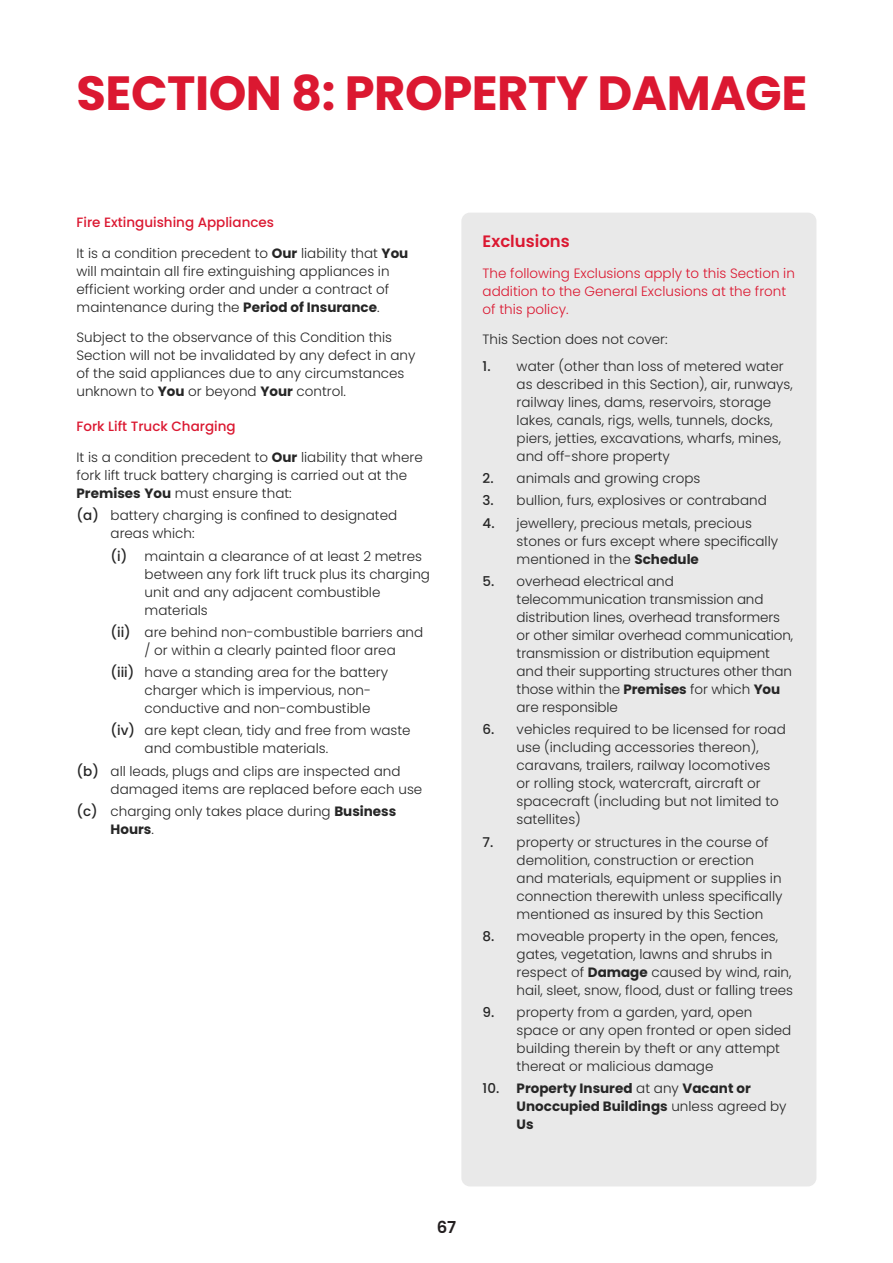
<style>
.page{position:relative;width:893px;height:1263px;background:#fff}
.page>*{position:absolute;margin:0;border:0;box-sizing:border-box;transform-origin:0 0}
.A4_Page_Title_NOTOC{font:700 48px "Poppins";letter-spacing:-.01em;color:#db1831}
.Subtitle_L1_Red{font:600 16.5px "Poppins";color:#db1831}
.t1{font:600 16.5px "Poppins";color:#231f20}
.t2{font:300 13.5px/18px "Poppins";color:#262626}
.Body_Colour{font:300 13.5px/18px "Poppins";color:#db1831}
.t3{font:700 13.5px/18px "Poppins";color:#262626}
.Subtitle_L2_Red{font:500 13.5px "Poppins";color:#db1831}
.s1{font-weight:700}
.s2{font-weight:500}
.s3{font-weight:300}
</style>
<div class="page">
<div style="left:461px;top:213px;width:355px;height:973px;background:#e9e9e9;border-radius:9px"></div>
<p class="A4_Page_Title_NOTOC" style="left:77px;top:66px;width:732px">SECTION 8: PROPERTY DAMAGE</p>
<p class="Subtitle_L2_Red" style="left:77px;top:214px;width:199px">Fire Extinguishing Appliances</p>
<p class="t2" style="left:77px;top:244px;width:333px">It is a condition precedent to <span class="s1">Our</span> liability that <span class="s1">You </span>will maintain all fire extinguishing appliances in efficient working order and under a contract of maintenance during the <span class="s1">Period of Insurance</span>.</p>
<p class="t2" style="left:77px;top:329px;width:340px">Subject to the observance of this Condition this Section will not be invalidated by any defect in any of the said appliances due to any circumstances unknown to <span class="s1">You</span> or beyond <span class="s1">Your</span> control.</p>
<p class="Subtitle_L2_Red" style="left:77px;top:419px;width:161px">Fork Lift Truck Charging</p>
<p class="t2" style="left:77px;top:448px;width:348px">It is a condition precedent to <span class="s1">Our</span> liability that where fork lift truck battery charging is carried out at the<br><span class="s1">Premises You</span> must ensure that:</p>
<p class="t2" style="left:111px;top:507px;width:288px;text-indent:-34px"><span class="s2">(a)</span> battery charging is confined to designated areas which:</p>
<p class="t2" style="left:145px;top:547px;width:287px;text-indent:-34px"><span class="s2">(i)</span> maintain a clearance of at least 2 metres between any fork lift truck plus its charging unit and any adjacent combustible materials</p>
<p class="t2" style="left:111px;top:623px;width:314px;text-align:center"><span class="s2">(ii)</span> are behind non-combustible barriers and / or within a clearly painted floor area</p>
<p class="t2" style="left:145px;top:663px;width:245px;text-indent:-34px"><span class="s2">(iii)</span> have a standing area for the battery charger which is impervious, non&shy;conductive and non-combustible</p>
<p class="t2" style="left:145px;top:722px;width:267px;text-indent:-34px"><span class="s2">(iv)</span> are kept clean, tidy and free from waste and combustible materials.</p>
<p class="t2" style="left:111px;top:762px;width:313px;text-indent:-34px"><span class="s2">(b)</span> all leads, plugs and clips are inspected and damaged items are replaced before each use</p>
<p class="t2" style="left:111px;top:802px;width:287px;text-indent:-34px"><span class="s2">(c)</span> charging only takes place during <span class="s1">Business<br>Hours</span>.</p>
<p class="Subtitle_L1_Red" style="left:483px;top:232px;width:89px">Exclusions</p>
<p class="Body_Colour" style="left:483px;top:264px;width:314px">The following Exclusions apply to this Section in addition to the General Exclusions at the front of this policy.</p>
<p class="t2" style="left:483px;top:331px;width:187px">This Section does not cover:</p>
<p class="t2" style="left:517px;top:357px;width:278px;text-indent:-34px"><span class="s2">1.</span> water (other than loss of metered water as described in this Section), air, runways, railway lines, dams, reservoirs, storage lakes, canals, rigs, wells, tunnels, docks, piers, jetties, excavations, wharfs, mines, and off-shore property</p>
<p class="t2" style="left:483px;top:469px;width:219px"><span class="s2">2.</span> animals and growing crops</p>
<p class="t2" style="left:483px;top:492px;width:286px"><span class="s2">3.</span> bullion, furs, explosives or contraband</p>
<p class="t2" style="left:517px;top:514px;width:263px;text-indent:-34px"><span class="s2">4.</span> jewellery, precious metals, precious stones or furs except where specifically mentioned in the <span class="s1">Schedule</span></p>
<p class="t2" style="left:517px;top:572px;width:278px;text-indent:-34px"><span class="s2">5.</span> overhead electrical and telecommunication transmission and distribution lines, overhead transformers or other similar overhead communication, transmission or distribution equipment and their supporting structures other than those within the <span class="s1">Premises</span> for which <span class="s1">You </span>are responsible</p>
<p class="t2" style="left:517px;top:720px;width:271px;text-indent:-34px"><span class="s2">6.</span> vehicles required to be licensed for road use (including accessories thereon), caravans, trailers, railway locomotives or rolling stock, watercraft, aircraft or spacecraft (including but not limited to satellites)</p>
<p class="t2" style="left:517px;top:833px;width:267px;text-indent:-34px"><span class="s2">7.</span> property or structures in the course of demolition, construction or erection and materials, equipment or supplies in connection therewith unless specifically mentioned as insured by this Section</p>
<p class="t2" style="left:517px;top:927px;width:278px;text-indent:-34px"><span class="s2">8.</span> moveable property in the open, fences, gates, vegetation, lawns and shrubs in respect of <span class="s1">Damage</span> caused by wind, rain, hail, sleet, snow, flood, dust or falling trees</p>
<p class="t2" style="left:517px;top:1003px;width:276px;text-indent:-34px"><span class="s2">9.</span> property from a garden, yard, open space or any open fronted or open sided building therein by theft or any attempt thereat or malicious damage</p>
<p class="t3" style="left:517px;top:1080px;width:271px;text-indent:-34px"><span class="s2">10.</span> Property Insured <span class="s3">at any</span> Vacant or<br>Unoccupied Buildings <span class="s3">unless agreed by<br></span>Us</p>
<p class="t1" style="left:437px;top:1218px;width:21px">67</p>
</div>
